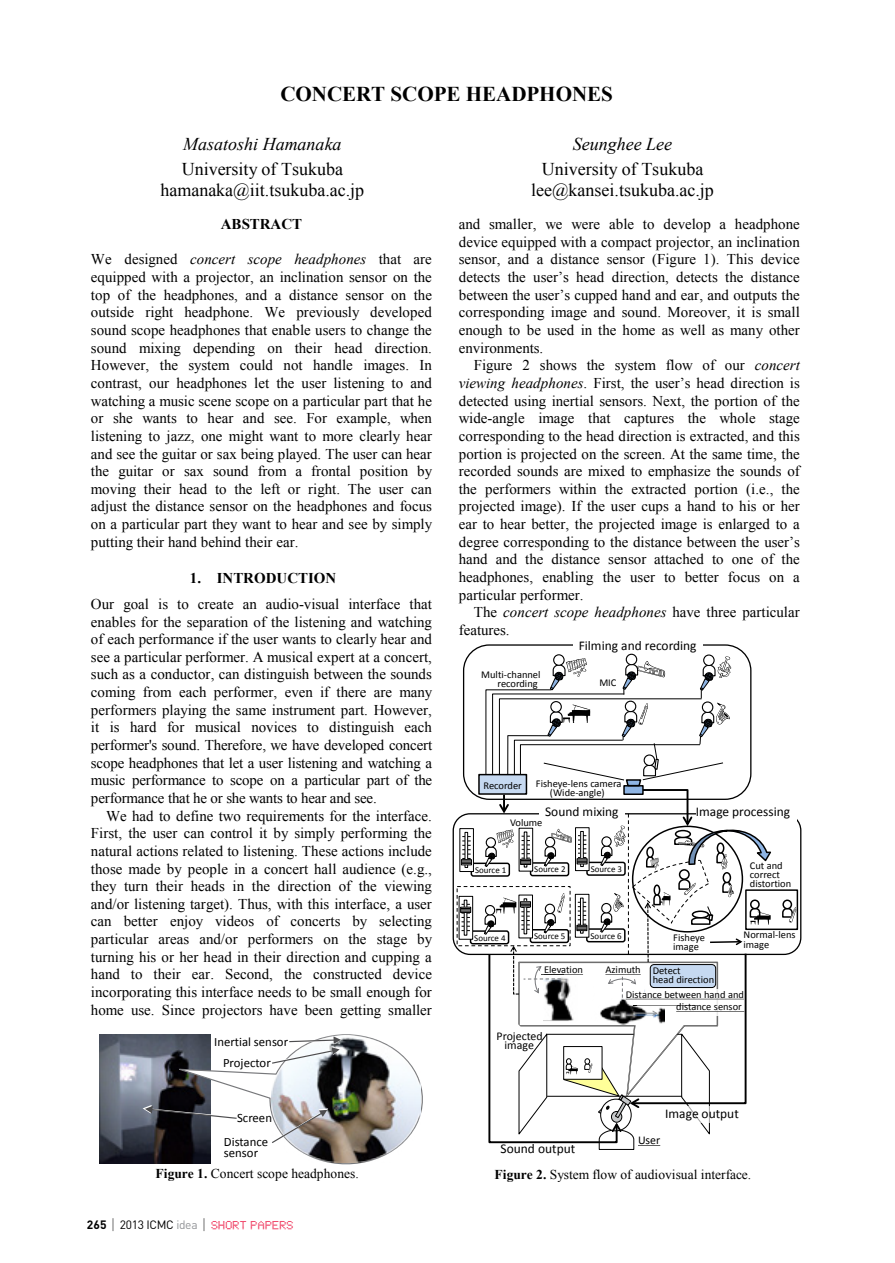
<style>
.page{position:relative;width:895px;height:1263px;background:#fff}
.page>*{position:absolute;margin:0;border:0;box-sizing:border-box;transform-origin:0 0}
.t1{font:700 21px "Times New Roman";letter-spacing:-.005em;color:#000}
.t2{font:18px/21.3px "Times New Roman";color:#000;text-align:center}
.t3{font:italic 18px "Times New Roman";color:#000}
.t4{font:15px/17.7px "Times New Roman";color:#000;text-align:justify}
.t5{font:700 15px "Times New Roman";color:#000}
.t6{font:13.5px "Times New Roman";color:#000}
.t7{font:13.35px "Calibri";color:#000}
.t8{font:12.75px/11.4px "Calibri";color:#000}
.t9{font:500 12px "Foundry Plek";color:#ee2b53}
.t10{font:11.85px/9px "Calibri";color:#000;text-align:center}
.t11{font:10.5px/9px "Calibri";color:#000}
.t12{font:8.85px "Calibri";color:#000}
.t13{font:6.15px "Calibri";color:#000}
.s1{font-style:italic}
.s2{font-weight:700}
.s3{font-family:"DIN";font-weight:700;color:#000}
.s4{font-family:"DIN";font-weight:700;font-size:15px;color:#000}
.s5{font-family:"DIN";font-weight:400;color:#000}
.s6{font-family:"DIN";font-weight:400;color:#939598}
</style>
<div class="page">
<div style="left:745px;top:889px;width:53px;height:41px;border:1px solid #000"></div>
<svg style="left:783px;top:900px;width:8px;height:9px"></svg>
<div style="left:782px;top:899px;width:10px;height:10px;border:1px solid #000;border-radius:50%"></div>
<svg style="left:782px;top:907px;width:14px;height:15px"></svg>
<div style="left:553px;top:654px;width:12px;height:12px;border:1px solid #000;border-radius:50%"></div>
<div style="left:470px;top:930px;width:39px;height:14px;border:1px solid #000;border-radius:2px"></div>
<svg style="left:461px;top:899px;width:10px;height:39px"></svg>
<div style="left:459px;top:896px;width:14px;height:44px;border:1px solid #000"></div>
<div style="left:460px;top:907px;width:11px;height:6px;border:1px solid #000"></div>
<svg style="left:461px;top:904px;width:10px;height:27px"></svg>
<div style="left:471px;top:862px;width:39px;height:15px;border:1px solid #000;border-radius:2px"></div>
<div style="left:460px;top:829px;width:13px;height:42px;background:#fff"></div>
<div style="left:459px;top:828px;width:15px;height:44px;border:1px solid #000"></div>
<div style="left:464px;top:832px;width:4px;height:36px;border:1px solid #000"></div>
<div style="left:461px;top:859px;width:11px;height:6px;border:1px solid #000"></div>
<svg style="left:461px;top:836px;width:10px;height:28px"></svg>
<div style="left:626px;top:654px;width:11px;height:11px;border:1px solid #000;border-radius:50%"></div>
<div style="left:703px;top:654px;width:12px;height:12px;border:1px solid #000;border-radius:50%"></div>
<div style="left:479px;top:775px;width:47px;height:19px;background:#c6d9f1"></div>
<div style="left:478px;top:774px;width:49px;height:21px;border:1px solid #000"></div>
<svg style="left:483px;top:656px;width:291px;height:494px"></svg>
<img style="left:99px;top:1035px;width:44px;height:129px">
<svg style="left:143px;top:1035px;width:280px;height:129px"></svg>
<h1 class="t1" style="left:280px;top:80px;width:334px">CONCERT SCOPE HEADPHONES</h1>
<p class="t3" style="left:183px;top:131px;width:160px">Masatoshi Hamanaka</p>
<p class="t3" style="left:573px;top:131px;width:101px">Seunghee Lee</p>
<p class="t2" style="left:160px;top:158px;width:205px">University of Tsukuba hamanaka@iit.tsukuba.ac.jp</p>
<p class="t2" style="left:531px;top:158px;width:184px">University of Tsukuba lee@kansei.tsukuba.ac.jp</p>
<p class="t5" style="left:221px;top:214px;width:83px">ABSTRACT</p>
<p class="t4" style="left:91px;top:250px;width:343px">We designed <span class="s1">concert scope headphones</span> that are equipped with a projector, an inclination sensor on the top of the headphones, and a distance sensor on the outside right headphone. We previously developed sound scope headphones that enable users to change the sound mixing depending on their head direction.<br>However, the system could not handle images. In contrast, our headphones let the user listening to and watching a music scene scope on a particular part that he or she wants to hear and see. For example, when listening to jazz, one might want to more clearly hear and see the guitar or sax being played. The user can hear the guitar or sax sound from a frontal position by moving their head to the left or right. The user can adjust the distance sensor on the headphones and focus on a particular part they want to hear and see by simply putting their hand behind their ear.</p>
<p class="t5" style="left:190px;top:567px;width:148px">1. INTRODUCTION</p>
<p class="t4" style="left:91px;top:595px;width:343px">Our goal is to create an audio-visual interface that enables for the separation of the listening and watching of each performance if the user wants to clearly hear and see a particular performer. A musical expert at a concert, such as a conductor, can distinguish between the sounds coming from each performer, even if there are many performers playing the same instrument part. However, it is hard for musical novices to distinguish each performer's sound. Therefore, we have developed concert scope headphones that let a user listening and watching a music performance to scope on a particular part of the performance that he or she wants to hear and see.</p>
<p class="t4" style="left:91px;top:806px;width:343px;text-indent:15px">We had to define two requirements for the interface.<br>First, the user can control it by simply performing the natural actions related to listening. These actions include those made by people in a concert hall audience (e.g., they turn their heads in the direction of the viewing and/or listening target). Thus, with this interface, a user can better enjoy videos of concerts by selecting particular areas and/or performers on the stage by turning his or her head in their direction and cupping a hand to their ear. Second, the constructed device incorporating this interface needs to be small enough for home use. Since projectors have been getting smaller</p>
<p class="t4" style="left:459px;top:215px;width:343px">and smaller, we were able to develop a headphone device equipped with a compact projector, an inclination sensor, and a distance sensor (Figure 1). This device detects the user’s head direction, detects the distance between the user’s cupped hand and ear, and outputs the corresponding image and sound. Moreover, it is small enough to be used in the home as well as many other environments.</p>
<p class="t4" style="left:459px;top:356px;width:343px;text-indent:15px">Figure 2 shows the system flow of our <span class="s1">concert viewing headphones</span>. First, the user’s head direction is detected using inertial sensors. Next, the portion of the wide-angle image that captures the whole stage corresponding to the head direction is extracted, and this portion is projected on the screen. At the same time, the recorded sounds are mixed to emphasize the sounds of the performers within the extracted portion (i.e., the projected image). If the user cups a hand to his or her ear to hear better, the projected image is enlarged to a degree corresponding to the distance between the user’s hand and the distance sensor attached to one of the headphones, enabling the user to better focus on a particular performer.</p>
<p class="t4" style="left:459px;top:603px;width:342px;text-indent:15px">The <span class="s1">concert scope headphones</span> have three particular features.</p>
<p class="t7" style="left:579px;top:637px;width:119px">Filming and recording</p>
<p class="t11" style="left:481px;top:670px;width:61px;text-align:right">Multi-channel recording</p>
<p class="t11" style="left:599px;top:678px;width:19px">MIC</p>
<p class="t11" style="left:536px;top:779px;width:87px;text-align:center">Fisheye-lens camera (Wide-angle)</p>
<p class="t11" style="left:483px;top:781px;width:40px">Recorder</p>
<p class="t7" style="left:545px;top:803px;width:75px">Sound mixing</p>
<p class="t7" style="left:696px;top:803px;width:96px">Image processing</p>
<p class="t11" style="left:510px;top:818px;width:34px">Volume</p>
<p class="t11" style="left:750px;top:861px;width:43px">Cut and correct distortion</p>
<p class="t12" style="left:475px;top:864px;width:33px">Source 1</p>
<p class="t12" style="left:591px;top:863px;width:33px">Source 3</p>
<p class="t12" style="left:534px;top:864px;width:33px">Source 2</p>
<p class="t11" style="left:743px;top:930px;width:54px;line-height:9.8px">Normal-lens image</p>
<p class="t12" style="left:474px;top:932px;width:33px">Source 4</p>
<p class="t12" style="left:534px;top:931px;width:33px">Source 5</p>
<p class="t12" style="left:590px;top:930px;width:33px">Source 6</p>
<p class="t11" style="left:673px;top:932px;width:33px;line-height:9.8px">Fisheye image</p>
<p class="t11" style="left:544px;top:965px;width:40px">Elevation</p>
<p class="t11" style="left:605px;top:965px;width:37px">Azimuth</p>
<p class="t11" style="left:626px;top:988px;width:120px;line-height:12.5px;text-align:right">Distance between hand and distance sensor</p>
<p class="t11" style="left:653px;top:965px;width:63px;line-height:9.8px">Detect<br>head direction</p>
<p class="t13" style="left:541px;top:967px;width:24px">elevation</p>
<p class="t13" style="left:612px;top:966px;width:22px">azimuth</p>
<p class="t13" style="left:633px;top:991px;width:45px">distance between</p>
<p class="t8" style="left:214px;top:1036px;width:75px">Inertial sensor</p>
<p class="t8" style="left:223px;top:1057px;width:49px">Projector</p>
<p class="t8" style="left:237px;top:1112px;width:36px">Screen</p>
<p class="t8" style="left:224px;top:1136px;width:46px">Distance sensor</p>
<p class="t6" style="left:156px;top:1165px;width:205px"><span class="s2">Figure 1.</span> Concert scope headphones.</p>
<p class="t9" style="left:87px;top:1217px;width:208px"><span class="s3">265</span> <span class="s4">|</span> <span class="s5">2013 ICMC</span> <span class="s6">idea</span> <span class="s4">|</span> SHORT PAPERS</p>
<p class="t10" style="left:497px;top:1032px;width:48px">Projected image</p>
<p class="t7" style="left:501px;top:1140px;width:76px">Sound output</p>
<p class="t7" style="left:665px;top:1105px;width:75px">Image output</p>
<p class="t10" style="left:638px;top:1135px;width:24px">User</p>
<p class="t6" style="left:495px;top:1165px;width:258px"><span class="s2">Figure 2.</span> System flow of audiovisual interface.</p>
</div>
